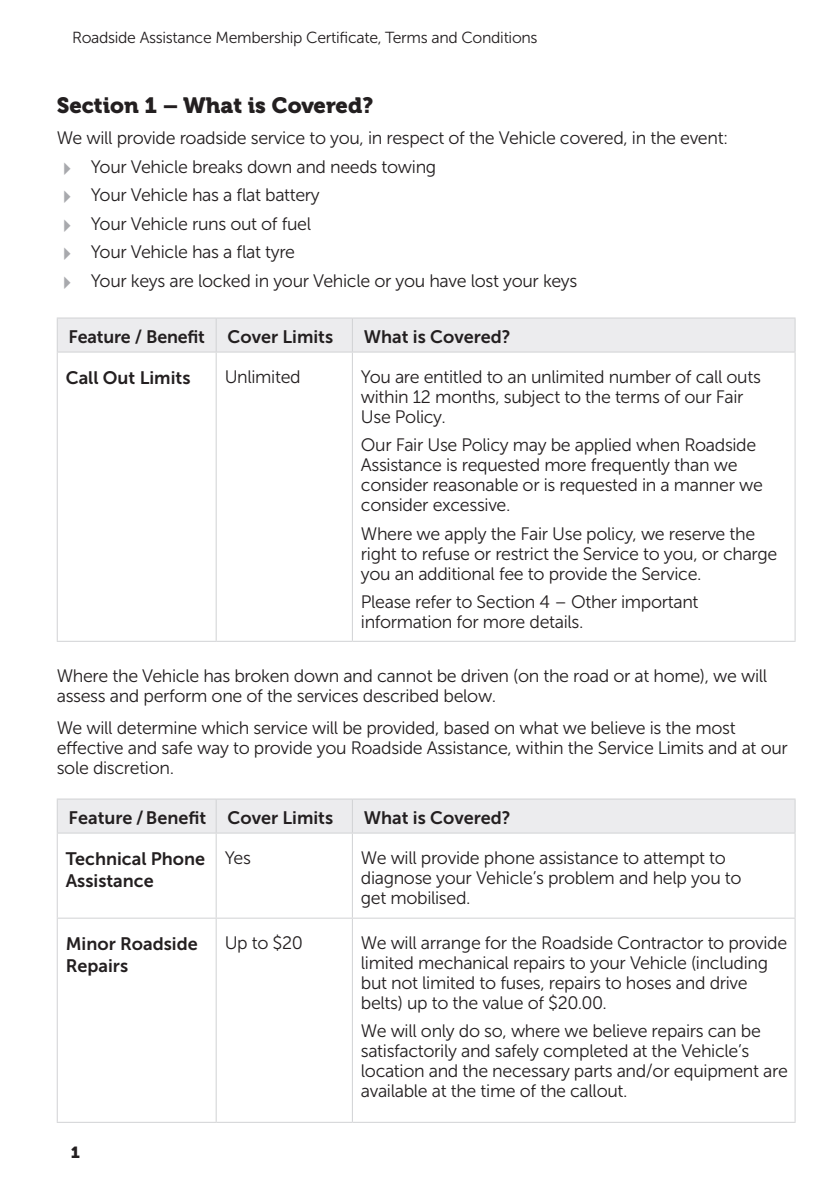
<style>
.page{position:relative;width:840px;height:1191px;background:#fff}
.page>*{position:absolute;margin:0;border:0;box-sizing:border-box;transform-origin:0 0}
.t1{font:22px "Museo 900";color:#231f20}
.t2{font:18px/20px "Museo Sans 300";letter-spacing:-.02em;color:#231f20}
.t3{font:18px/22px "Museo Sans 700";color:#231f20}
.t4{font:16px "Museo Sans 300";letter-spacing:-.02em;color:#231f20}
.t5{font:16px "Museo 900";color:#231f20}
.s1{color:#a8a9ad}
</style>
<div class="page">
<div style="left:58px;top:318px;width:736px;height:33px;background:#ececee"></div>
<svg style="left:58px;top:352px;width:736px;height:289px"></svg>
<hr style="left:57px;top:352px;width:1px;height:289px;background:#d1d2d4">
<hr style="left:57px;top:641px;width:159px;height:1px;background:#d1d2d4">
<hr style="left:215px;top:352px;width:1px;height:289px;background:#d1d2d4">
<hr style="left:351px;top:352px;width:1px;height:289px;background:#d1d2d4">
<hr style="left:794px;top:352px;width:1px;height:289px;background:#d1d2d4">
<hr style="left:216px;top:641px;width:136px;height:1px;background:#d1d2d4">
<hr style="left:352px;top:641px;width:443px;height:1px;background:#d1d2d4">
<hr style="left:57px;top:317px;width:159px;height:1px;background:#d1d2d4">
<hr style="left:57px;top:318px;width:1px;height:33px;background:#d1d2d4">
<hr style="left:57px;top:351px;width:159px;height:1px;background:#d1d2d4">
<hr style="left:216px;top:317px;width:136px;height:1px;background:#d1d2d4">
<hr style="left:215px;top:318px;width:1px;height:33px;background:#d1d2d4">
<hr style="left:352px;top:317px;width:443px;height:1px;background:#d1d2d4">
<hr style="left:351px;top:318px;width:1px;height:33px;background:#d1d2d4">
<hr style="left:794px;top:318px;width:1px;height:33px;background:#d1d2d4">
<hr style="left:216px;top:351px;width:136px;height:1px;background:#d1d2d4">
<hr style="left:352px;top:351px;width:443px;height:1px;background:#d1d2d4">
<div style="left:58px;top:799px;width:736px;height:33px;background:#ececee"></div>
<svg style="left:58px;top:833px;width:736px;height:288px"></svg>
<hr style="left:57px;top:833px;width:1px;height:84px;background:#d1d2d4">
<hr style="left:57px;top:917px;width:159px;height:1px;background:#d1d2d4">
<hr style="left:57px;top:918px;width:1px;height:203px;background:#d1d2d4">
<hr style="left:215px;top:833px;width:1px;height:84px;background:#d1d2d4">
<hr style="left:351px;top:833px;width:1px;height:84px;background:#d1d2d4">
<hr style="left:794px;top:833px;width:1px;height:84px;background:#d1d2d4">
<hr style="left:216px;top:917px;width:136px;height:1px;background:#d1d2d4">
<hr style="left:215px;top:918px;width:1px;height:203px;background:#d1d2d4">
<hr style="left:352px;top:917px;width:443px;height:1px;background:#d1d2d4">
<hr style="left:351px;top:918px;width:1px;height:203px;background:#d1d2d4">
<hr style="left:794px;top:918px;width:1px;height:203px;background:#d1d2d4">
<hr style="left:57px;top:798px;width:159px;height:1px;background:#d1d2d4">
<hr style="left:57px;top:799px;width:1px;height:33px;background:#d1d2d4">
<hr style="left:57px;top:832px;width:159px;height:1px;background:#d1d2d4">
<hr style="left:57px;top:1121px;width:159px;height:1px;background:#d1d2d4">
<hr style="left:216px;top:798px;width:136px;height:1px;background:#d1d2d4">
<hr style="left:215px;top:799px;width:1px;height:33px;background:#d1d2d4">
<hr style="left:352px;top:798px;width:443px;height:1px;background:#d1d2d4">
<hr style="left:351px;top:799px;width:1px;height:33px;background:#d1d2d4">
<hr style="left:794px;top:799px;width:1px;height:33px;background:#d1d2d4">
<hr style="left:216px;top:832px;width:136px;height:1px;background:#d1d2d4">
<hr style="left:352px;top:832px;width:443px;height:1px;background:#d1d2d4">
<hr style="left:216px;top:1121px;width:136px;height:1px;background:#d1d2d4">
<hr style="left:352px;top:1121px;width:443px;height:1px;background:#d1d2d4">
<p class="t4" style="left:72px;top:29px;width:467px">Roadside Assistance Membership Certificate, Terms and Conditions</p>
<p class="t1" style="left:57px;top:93px;width:318px">Section 1 – What is Covered?</p>
<p class="t2" style="left:57px;top:128px;width:673px">We will provide roadside service to you, in respect of the Vehicle covered, in the event:</p>
<p class="t2" style="left:57px;top:157px;width:381px"><span class="s1">✔</span> Your Vehicle breaks down and needs towing</p>
<p class="t2" style="left:57px;top:185px;width:264px"><span class="s1">✔</span> Your Vehicle has a flat battery</p>
<p class="t2" style="left:57px;top:214px;width:256px"><span class="s1">✔</span> Your Vehicle runs out of fuel</p>
<p class="t2" style="left:57px;top:242px;width:240px"><span class="s1">✔</span> Your Vehicle has a flat tyre</p>
<p class="t2" style="left:57px;top:271px;width:522px"><span class="s1">✔</span> Your keys are locked in your Vehicle or you have lost your keys</p>
<p class="t3" style="left:69px;top:326px;width:266px">Feature / Benefit Cover Limits</p>
<p class="t3" style="left:363px;top:326px;width:148px">What is Covered?</p>
<p class="t3" style="left:66px;top:367px;width:126px">Call Out Limits</p>
<p class="t2" style="left:224px;top:366px;width:77px">Unlimited</p>
<p class="t2" style="left:360px;top:366px;width:401px">You are entitled to an unlimited number of call outs within 12 months, subject to the terms of our Fair<br>Use Policy.</p>
<p class="t2" style="left:360px;top:435px;width:403px">Our Fair Use Policy may be applied when Roadside Assistance is requested more frequently than we consider reasonable or is requested in a manner we consider excessive.</p>
<p class="t2" style="left:360px;top:523px;width:418px">Where we apply the Fair Use policy, we reserve the right to refuse or restrict the Service to you, or charge you an additional fee to provide the Service.</p>
<p class="t2" style="left:360px;top:592px;width:339px">Please refer to Section 4 – Other important information for more details.</p>
<p class="t2" style="left:57px;top:666px;width:711px">Where the Vehicle has broken down and cannot be driven (on the road or at home), we will assess and perform one of the services described below.</p>
<p class="t2" style="left:57px;top:717px;width:732px">We will determine which service will be provided, based on what we believe is the most effective and safe way to provide you Roadside Assistance, within the Service Limits and at our sole discretion.</p>
<p class="t3" style="left:69px;top:807px;width:266px">Feature / Benefit Cover Limits</p>
<p class="t3" style="left:363px;top:807px;width:148px">What is Covered?</p>
<p class="t3" style="left:66px;top:847px;width:141px">Technical Phone<br>Assistance</p>
<p class="t2" style="left:224px;top:847px;width:28px">Yes</p>
<p class="t2" style="left:360px;top:847px;width:382px">We will provide phone assistance to attempt to diagnose your Vehicle’s problem and help you to get mobilised.</p>
<p class="t3" style="left:66px;top:932px;width:133px">Minor Roadside<br>Repairs</p>
<p class="t2" style="left:224px;top:932px;width:80px">Up to $20</p>
<p class="t2" style="left:360px;top:932px;width:427px">We will arrange for the Roadside Contractor to provide limited mechanical repairs to your Vehicle (including but not limited to fuses, repairs to hoses and drive belts) up to the value of $20.00.</p>
<p class="t2" style="left:360px;top:1021px;width:428px">We will only do so, where we believe repairs can be satisfactorily and safely completed at the Vehicle’s location and the necessary parts and/or equipment are available at the time of the callout.</p>
<p class="t5" style="left:71px;top:1143px;width:11px">1</p>
</div>
